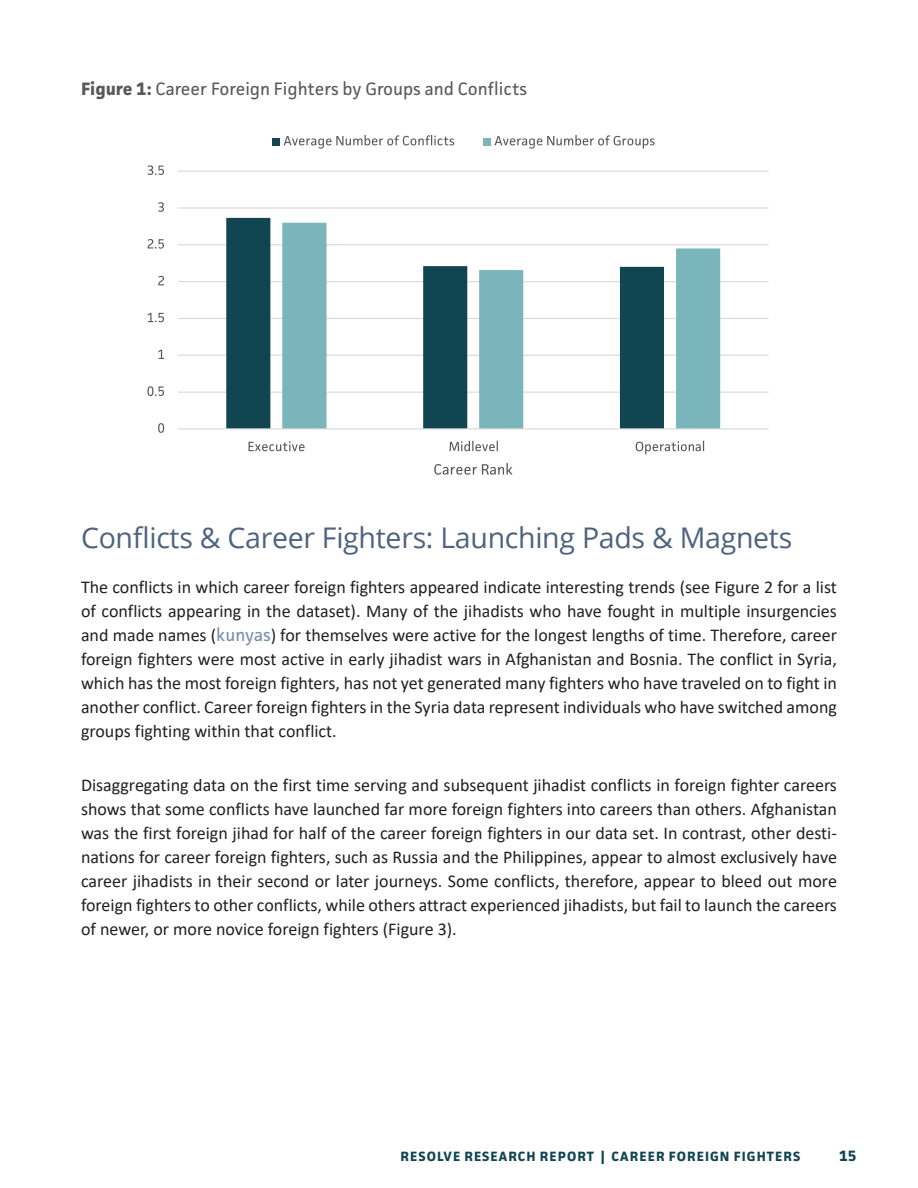
<style>
.page{position:relative;width:918px;height:1188px;background:#fff}
.page>*{position:absolute;margin:0;border:0;box-sizing:border-box;transform-origin:0 0}
.SUBHEAD_1{font:28.5px "Open Sans";letter-spacing:-.01em;color:#4e627d}
.t1{font:18px/24px "Calibri";color:#231f20;text-align:justify}
.FIGURES{font:18px "Facit";color:#57585a}
.t2{font:700 15px "Facit";color:#104551}
.t3{font:700 13.5px "Facit";letter-spacing:.08em;color:#104551}
.s1{font-weight:700}
.s2{font-family:"Facit";color:#758eb0}
</style>
<div class="page">
<hr style="left:178px;top:392px;width:590px;height:1px;background:#d9d9d9">
<hr style="left:178px;top:355px;width:590px;height:1px;background:#d9d9d9">
<hr style="left:178px;top:318px;width:590px;height:1px;background:#d9d9d9">
<hr style="left:178px;top:281px;width:590px;height:1px;background:#d9d9d9">
<hr style="left:178px;top:244px;width:590px;height:1px;background:#d9d9d9">
<hr style="left:178px;top:207px;width:590px;height:2px;background:#d9d9d9">
<hr style="left:178px;top:171px;width:590px;height:1px;background:#d9d9d9">
<svg style="left:226px;top:218px;width:101px;height:210px;fill:#104551"></svg>
<svg style="left:282px;top:223px;width:438px;height:205px"></svg>
<hr style="left:178px;top:428px;width:590px;height:1px;background:#d9d9d9">
<svg style="left:158px;top:423px;width:6px;height:10px"></svg>
<svg style="left:158px;top:350px;width:6px;height:9px"></svg>
<svg style="left:147px;top:386px;width:17px;height:10px"></svg>
<svg style="left:158px;top:276px;width:6px;height:9px"></svg>
<svg style="left:147px;top:313px;width:17px;height:9px"></svg>
<svg style="left:158px;top:202px;width:6px;height:10px"></svg>
<svg style="left:148px;top:239px;width:16px;height:10px"></svg>
<svg style="left:147px;top:165px;width:17px;height:10px"></svg>
<svg style="left:249px;top:441px;width:56px;height:10px"></svg>
<svg style="left:449px;top:441px;width:49px;height:10px"></svg>
<svg style="left:636px;top:441px;width:68px;height:13px"></svg>
<div style="left:272px;top:138px;width:8px;height:7px;background:#104551"></div>
<svg style="left:434px;top:463px;width:79px;height:12px"></svg>
<div style="left:483px;top:138px;width:8px;height:7px;background:#79b5bb"></div>
<svg style="left:284px;top:135px;width:170px;height:14px"></svg>
<svg style="left:494px;top:135px;width:161px;height:14px"></svg>
<p class="FIGURES" style="left:81px;top:77px;width:448px"><span class="s1">Figure 1:</span> Career Foreign Fighters by Groups and Conflicts</p>
<p class="SUBHEAD_1" style="left:81px;top:518px;width:713px">Conflicts &amp; Career Fighters: Launching Pads &amp; Magnets</p>
<p class="t1" style="left:81px;top:575px;width:758px">The conflicts in which career foreign fighters appeared indicate interesting trends (see Figure 2 for a list of conflicts appearing in the dataset). Many of the jihadists who have fought in multiple insurgencies and made names (<span class="s2">kunyas</span>) for themselves were active for the longest lengths of time. Therefore, career foreign fighters were most active in early jihadist wars in Afghanistan and Bosnia. The conflict in Syria, which has the most foreign fighters, has not yet generated many fighters who have traveled on to fight in another conflict. Career foreign fighters in the Syria data represent individuals who have switched among groups fighting within that conflict.</p>
<p class="t1" style="left:81px;top:773px;width:758px">Disaggregating data on the first time serving and subsequent jihadist conflicts in foreign fighter careers shows that some conflicts have launched far more foreign fighters into careers than others. Afghanistan was the first foreign jihad for half of the career foreign fighters in our data set. In contrast, other desti&shy;nations for career foreign fighters, such as Russia and the Philippines, appear to almost exclusively have career jihadists in their second or later journeys. Some conflicts, therefore, appear to bleed out more foreign fighters to other conflicts, while others attract experienced jihadists, but fail to launch the careers of newer, or more novice foreign fighters (Figure 3).</p>
<p class="t3" style="left:401px;top:1148px;width:401px">RESOLVE RESEARCH REPORT | CAREER FOREIGN FIGHTERS</p>
<p class="t2" style="left:839px;top:1146px;width:19px">15</p>
</div>
